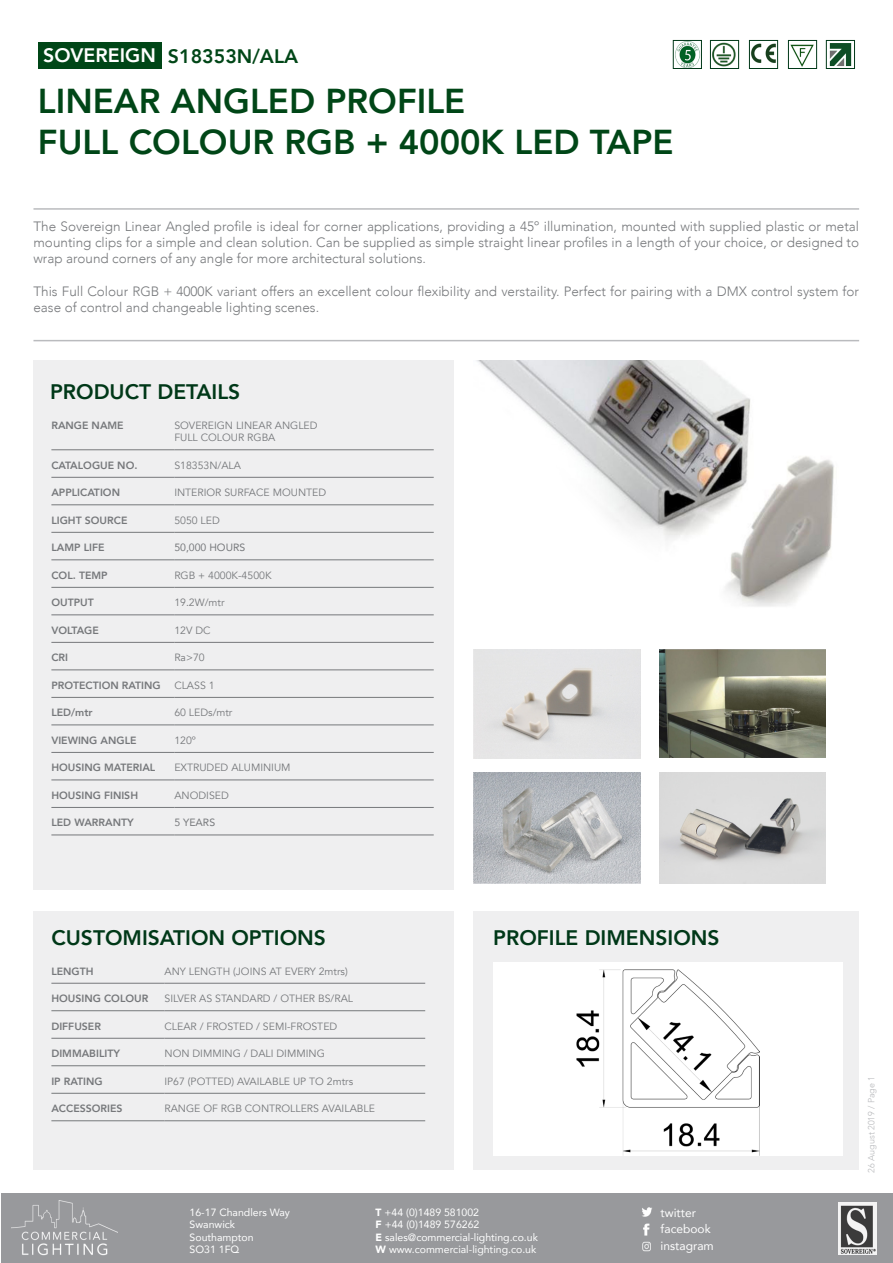
<style>
.page{position:relative;width:893px;height:1263px;background:#fff}
.page>*{position:absolute;margin:0;border:0;box-sizing:border-box;transform-origin:0 0}
.Main_Header{font:800 34.5px "Avenir";color:#004617}
.Main_Text_Sub_Head{font:800 21px "Avenir";color:#003818}
.Main_Text_Sub_Head-2{font:800 19.5px "Avenir";color:#004617}
.Main_Text_Sub_Head-3{font:800 19.5px "Avenir";color:#fff}
.t1{font:300 13.5px/16.2px "Avenir";color:#76787b;text-align:justify}
.t2{font:12px "Avenir";color:#fff}
.Table_Subs{font:10.5px "Avenir";color:#76787b}
.Table_Subs-2{font:800 10.5px "Avenir";color:#76787b}
.t3{font:10.5px/12.6px "Avenir";color:#fff}
.Table_Text{font:800 10.5px "Avenir";color:#76787b}
.Table_Text-2{font:10.5px "Avenir";color:#76787b}
.t4{font:300 9px "Avenir";color:#babbbe}
.s1{font-weight:900}
</style>
<div class="page">
<div style="left:1px;top:1194px;width:891px;height:69px;background:#98999c"></div>
<img style="left:12px;top:1201px;width:106px;height:55px">
<svg style="left:642px;top:1242px;width:9px;height:9px"></svg>
<svg style="left:642px;top:1207px;width:10px;height:10px"></svg>
<img style="left:643px;top:1223px;width:7px;height:12px">
<img style="left:838px;top:1203px;width:38px;height:51px">
<div style="left:33px;top:360px;width:421px;height:530px;background:#efeff0"></div>
<div style="left:33px;top:911px;width:421px;height:259px;background:#efeff0"></div>
<div style="left:473px;top:911px;width:386px;height:259px;background:#efeff0"></div>
<hr style="left:51px;top:449px;width:123px;height:1px;background:#76787b">
<hr style="left:174px;top:449px;width:260px;height:1px;background:#76787b">
<hr style="left:51px;top:477px;width:123px;height:1px;background:#76787b">
<hr style="left:174px;top:477px;width:260px;height:1px;background:#76787b">
<hr style="left:51px;top:504px;width:123px;height:1px;background:#76787b">
<hr style="left:174px;top:504px;width:260px;height:1px;background:#76787b">
<hr style="left:51px;top:532px;width:123px;height:1px;background:#76787b">
<hr style="left:174px;top:532px;width:260px;height:1px;background:#76787b">
<hr style="left:51px;top:560px;width:123px;height:1px;background:#76787b">
<hr style="left:174px;top:560px;width:260px;height:1px;background:#76787b">
<hr style="left:51px;top:587px;width:123px;height:1px;background:#76787b">
<hr style="left:174px;top:587px;width:260px;height:1px;background:#76787b">
<hr style="left:51px;top:615px;width:123px;height:1px;background:#76787b">
<hr style="left:174px;top:615px;width:260px;height:1px;background:#76787b">
<hr style="left:51px;top:642px;width:123px;height:1px;background:#76787b">
<hr style="left:174px;top:642px;width:260px;height:1px;background:#76787b">
<hr style="left:51px;top:670px;width:123px;height:1px;background:#76787b">
<hr style="left:174px;top:670px;width:260px;height:1px;background:#76787b">
<hr style="left:51px;top:697px;width:123px;height:1px;background:#76787b">
<hr style="left:174px;top:697px;width:260px;height:1px;background:#76787b">
<hr style="left:51px;top:725px;width:123px;height:1px;background:#76787b">
<hr style="left:174px;top:725px;width:260px;height:1px;background:#76787b">
<hr style="left:51px;top:752px;width:123px;height:1px;background:#76787b">
<hr style="left:174px;top:752px;width:260px;height:1px;background:#76787b">
<hr style="left:51px;top:780px;width:123px;height:1px;background:#76787b">
<hr style="left:174px;top:780px;width:260px;height:1px;background:#76787b">
<hr style="left:51px;top:807px;width:123px;height:1px;background:#76787b">
<hr style="left:174px;top:807px;width:260px;height:1px;background:#76787b">
<hr style="left:51px;top:835px;width:123px;height:1px;background:#76787b">
<hr style="left:174px;top:835px;width:260px;height:1px;background:#76787b">
<hr style="left:51px;top:983px;width:114px;height:1px;background:#76787b">
<hr style="left:165px;top:983px;width:260px;height:1px;background:#76787b">
<hr style="left:51px;top:1010px;width:114px;height:1px;background:#76787b">
<hr style="left:165px;top:1010px;width:260px;height:1px;background:#76787b">
<hr style="left:51px;top:1038px;width:114px;height:1px;background:#76787b">
<hr style="left:165px;top:1038px;width:260px;height:1px;background:#76787b">
<hr style="left:51px;top:1065px;width:114px;height:1px;background:#76787b">
<hr style="left:165px;top:1065px;width:260px;height:1px;background:#76787b">
<hr style="left:51px;top:1093px;width:114px;height:1px;background:#76787b">
<hr style="left:165px;top:1093px;width:260px;height:1px;background:#76787b">
<hr style="left:51px;top:1120px;width:114px;height:1px;background:#76787b">
<hr style="left:165px;top:1120px;width:260px;height:1px;background:#76787b">
<img style="left:675px;top:42px;width:25px;height:25px">
<div style="left:673px;top:40px;width:29px;height:29px;border:1px solid #003818"></div>
<img style="left:712px;top:42px;width:24px;height:25px">
<div style="left:710px;top:40px;width:29px;height:29px;border:1px solid #003818"></div>
<img style="left:751px;top:43px;width:25px;height:20px">
<div style="left:749px;top:40px;width:29px;height:29px;border:1px solid #003818"></div>
<img style="left:790px;top:44px;width:24px;height:23px">
<div style="left:788px;top:40px;width:29px;height:29px;border:1px solid #003818"></div>
<img style="left:829px;top:43px;width:23px;height:24px">
<div style="left:826px;top:40px;width:29px;height:29px;border:1px solid #003818"></div>
<div style="left:493px;top:963px;width:350px;height:193px;background:#fff"></div>
<img style="left:576px;top:970px;width:184px;height:185px">
<div style="left:38px;top:42px;width:123px;height:27px;background:#004617"></div>
<img style="left:476px;top:360px;width:358px;height:247px">
<hr style="left:33px;top:340px;width:826px;height:1px;background:#babbbe">
<hr style="left:33px;top:208px;width:826px;height:2px;background:#babbbe">
<img style="left:474px;top:650px;width:166px;height:108px">
<img style="left:474px;top:772px;width:166px;height:112px">
<img style="left:659px;top:650px;width:167px;height:107px">
<img style="left:659px;top:772px;width:167px;height:111px">
<p class="Main_Text_Sub_Head-3" style="left:43px;top:40px;width:114px">SOVEREIGN</p>
<p class="Main_Text_Sub_Head-2" style="left:168px;top:41px;width:132px">S18353N/ALA</p>
<p class="Main_Header" style="left:38px;top:74px;width:429px">LINEAR ANGLED PROFILE</p>
<p class="Main_Header" style="left:38px;top:115px;width:637px">FULL COLOUR RGB + 4000K LED TAPE</p>
<p class="t1" style="left:33px;top:218px;width:827px">The Sovereign Linear Angled profile is ideal for corner applications, providing a 45º illumination, mounted with supplied plastic or metal mounting clips for a simple and clean solution. Can be supplied as simple straight linear profiles in a length of your choice, or designed to wrap around corners of any angle for more architectural solutions.</p>
<p class="t1" style="left:33px;top:283px;width:827px">This Full Colour RGB + 4000K variant offers an excellent colour flexibility and verstaility. Perfect for pairing with a DMX control system for ease of control and changeable lighting scenes.</p>
<p class="Main_Text_Sub_Head" style="left:50px;top:375px;width:192px">PRODUCT DETAILS</p>
<p class="Table_Subs-2" style="left:51px;top:417px;width:74px">RANGE NAME</p>
<p class="Table_Subs" style="left:174px;top:419px;width:145px">SOVEREIGN LINEAR ANGLED</p>
<p class="Table_Subs" style="left:174px;top:431px;width:103px">FULL COLOUR RGBA</p>
<p class="Table_Subs-2" style="left:51px;top:457px;width:88px">CATALOGUE NO.</p>
<p class="Table_Subs" style="left:174px;top:459px;width:68px">S18353N/ALA</p>
<p class="Table_Subs-2" style="left:51px;top:484px;width:70px">APPLICATION</p>
<p class="Table_Subs" style="left:174px;top:486px;width:153px">INTERIOR SURFACE MOUNTED</p>
<p class="Table_Subs-2" style="left:51px;top:512px;width:78px">LIGHT SOURCE</p>
<p class="Table_Subs" style="left:174px;top:514px;width:47px">5050 LED</p>
<p class="Table_Subs-2" style="left:51px;top:539px;width:55px">LAMP LIFE</p>
<p class="Table_Text-2" style="left:174px;top:539px;width:73px">50,000 HOURS</p>
<p class="Table_Text" style="left:51px;top:567px;width:58px">COL. TEMP</p>
<p class="Table_Subs" style="left:174px;top:569px;width:99px">RGB + 4000K-4500K</p>
<p class="Table_Text" style="left:51px;top:594px;width:44px">OUTPUT</p>
<p class="Table_Subs" style="left:174px;top:596px;width:52px">19.2W/mtr</p>
<p class="Table_Text" style="left:51px;top:622px;width:49px">VOLTAGE</p>
<p class="Table_Subs" style="left:174px;top:624px;width:38px">12V DC</p>
<p class="Table_Text" style="left:51px;top:649px;width:18px">CRI</p>
<p class="Table_Subs" style="left:174px;top:651px;width:32px">Ra&gt;70</p>
<p class="Table_Subs-2" style="left:51px;top:677px;width:111px">PROTECTION RATING</p>
<p class="Table_Subs" style="left:174px;top:679px;width:42px">CLASS 1</p>
<p class="Table_Subs-2" style="left:51px;top:704px;width:43px">LED/mtr</p>
<p class="Table_Subs" style="left:174px;top:706px;width:60px">60 LEDs/mtr</p>
<p class="Table_Subs-2" style="left:51px;top:732px;width:87px">VIEWING ANGLE</p>
<p class="Table_Subs" style="left:174px;top:734px;width:23px">120º</p>
<p class="Table_Subs-2" style="left:51px;top:760px;width:106px">HOUSING MATERIAL</p>
<p class="Table_Subs" style="left:174px;top:761px;width:118px">EXTRUDED ALUMINIUM</p>
<p class="Table_Subs-2" style="left:51px;top:787px;width:88px">HOUSING FINISH</p>
<p class="Table_Subs" style="left:174px;top:789px;width:56px">ANODISED</p>
<p class="Table_Subs-2" style="left:51px;top:815px;width:84px">LED WARRANTY</p>
<p class="Table_Text-2" style="left:174px;top:814px;width:42px">5 YEARS</p>
<p class="Main_Text_Sub_Head" style="left:51px;top:922px;width:276px">CUSTOMISATION OPTIONS</p>
<p class="Table_Subs-2" style="left:51px;top:963px;width:44px">LENGTH</p>
<p class="Table_Subs" style="left:165px;top:965px;width:185px">ANY LENGTH (JOINS AT EVERY 2mtrs)</p>
<p class="Table_Subs-2" style="left:51px;top:990px;width:99px">HOUSING COLOUR</p>
<p class="Table_Subs" style="left:165px;top:992px;width:190px">SILVER AS STANDARD / OTHER BS/RAL</p>
<p class="Table_Subs-2" style="left:51px;top:1018px;width:51px">DIFFUSER</p>
<p class="Table_Subs" style="left:165px;top:1020px;width:174px">CLEAR / FROSTED / SEMI-FROSTED</p>
<p class="Table_Subs-2" style="left:51px;top:1045px;width:70px">DIMMABILITY</p>
<p class="Table_Subs" style="left:165px;top:1047px;width:162px">NON DIMMING / DALI DIMMING</p>
<p class="Table_Subs-2" style="left:51px;top:1073px;width:53px">IP RATING</p>
<p class="Table_Subs" style="left:165px;top:1075px;width:190px">IP67 (POTTED) AVAILABLE UP TO 2mtrs</p>
<p class="Table_Subs-2" style="left:51px;top:1100px;width:73px">ACCESSORIES</p>
<p class="Table_Subs" style="left:165px;top:1102px;width:212px">RANGE OF RGB CONTROLLERS AVAILABLE</p>
<p class="Main_Text_Sub_Head" style="left:493px;top:922px;width:228px">PROFILE DIMENSIONS</p>
<p class="t3" style="left:190px;top:1205px;width:102px">16-17 Chandlers Way<br>Swanwick<br>Southampton<br>SO31 1FQ</p>
<p class="t3" style="left:376px;top:1205px;width:164px"><span class="s1">T</span> +44 (0)1489 581002<br><span class="s1">F</span> +44 (0)1489 576262<br><span class="s1">E</span> sales@commercial-lighting.co.uk<br><span class="s1">W</span> www.commercial-lighting.co.uk</p>
<p class="t2" style="left:661px;top:1203px;width:37px">twitter</p>
<p class="t2" style="left:661px;top:1219px;width:52px">facebook</p>
<p class="t2" style="left:661px;top:1236px;width:55px">instagram</p>
<p class="t4" style="left:866px;top:1172px;width:98px;rotate:-90deg">26 August 2019 / Page 1</p>
</div>
